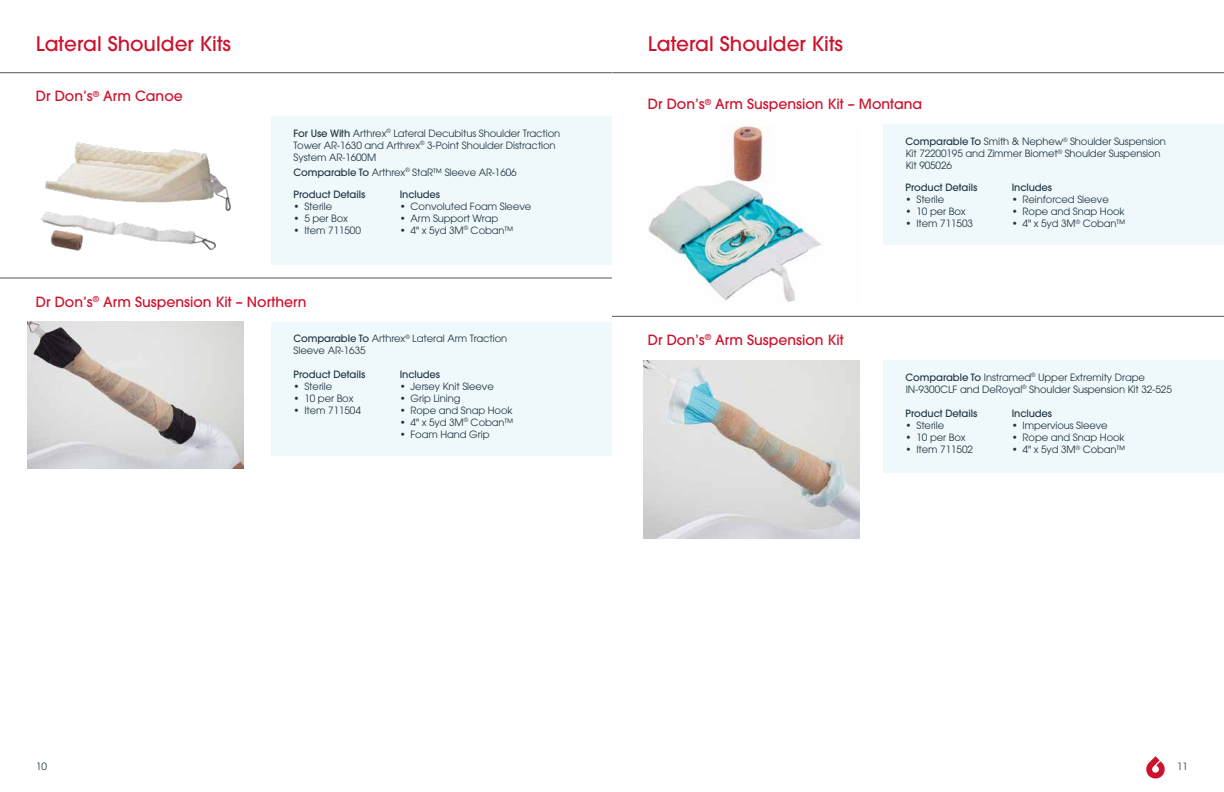
<style>
.page{position:relative;width:1224px;height:792px;background:#fff}
.page>*{position:absolute;margin:0;border:0;box-sizing:border-box;transform-origin:0 0}
.t1{font:500 20px "ITC Avant Garde Pro";color:#cd122d}
.t2{font:500 14px "ITC Avant Garde Pro";color:#cd122d}
.t3{font:10px/12px "ITC Avant Garde Pro";letter-spacing:-.01em;color:#243746}
.t4{font:500 10px "ITC Avant Garde Pro";letter-spacing:-.01em;color:#243746}
.s1{font-weight:500}
</style>
<div class="page">
<svg style="left:1146px;top:756px;width:19px;height:23px"></svg>
<img style="left:648px;top:126px;width:174px;height:176px">
<div style="left:883px;top:124px;width:341px;height:121px;background:#eff9fb"></div>
<hr style="left:612px;top:316px;width:612px;height:1px;background:#52575a">
<div style="left:883px;top:360px;width:341px;height:113px;background:#eff9fb"></div>
<img style="left:643px;top:361px;width:216px;height:177px">
<hr style="left:0;top:72px;width:612px;height:1px;background:#52575a">
<hr style="left:612px;top:72px;width:612px;height:1px;background:#52575a">
<hr style="left:0;top:278px;width:612px;height:1px;background:#52575a">
<div style="left:271px;top:116px;width:341px;height:149px;background:#eff9fb"></div>
<div style="left:271px;top:322px;width:341px;height:133px;background:#eff9fb"></div>
<img style="left:40px;top:142px;width:191px;height:109px">
<img style="left:28px;top:322px;width:216px;height:147px">
<h1 class="t1" style="left:36px;top:31px;width:197px">Lateral Shoulder Kits</h1>
<h2 class="t2" style="left:36px;top:87px;width:148px">Dr Don’s<sup>®</sup> Arm Canoe</h2>
<p class="t3" style="left:294px;top:127px;width:268px"><span class="s1">For Use With</span> Arthrex<sup>®</sup> Lateral Decubitus Shoulder Traction<br>Tower AR-1630 and Arthrex<sup>®</sup> 3-Point Shoulder Distraction<br>System AR-1600M</p>
<p class="t3" style="left:294px;top:166px;width:225px"><span class="s1">Comparable To</span> Arthrex<sup>®</sup> StaR™ Sleeve AR-1606</p>
<p class="t4" style="left:294px;top:187px;width:73px">Product Details</p>
<p class="t3" style="left:294px;top:200px;width:40px">• Sterile</p>
<p class="t3" style="left:294px;top:212px;width:56px">• 5 per Box</p>
<p class="t3" style="left:294px;top:224px;width:69px">• Item 711500</p>
<p class="t4" style="left:400px;top:187px;width:42px">Includes</p>
<p class="t3" style="left:400px;top:200px;width:133px">• Convoluted Foam Sleeve</p>
<p class="t3" style="left:400px;top:212px;width:100px">• Arm Support Wrap</p>
<p class="t3" style="left:400px;top:224px;width:115px">• 4" x 5yd 3M<sup>®</sup> Coban™</p>
<h2 class="t2" style="left:36px;top:293px;width:272px">Dr Don’s<sup>®</sup> Arm Suspension Kit – Northern</h2>
<p class="t3" style="left:294px;top:333px;width:215px"><span class="s1">Comparable To</span> Arthrex<sup>®</sup> Lateral Arm Traction<br>Sleeve AR-1635</p>
<p class="t4" style="left:294px;top:367px;width:73px">Product Details</p>
<p class="t3" style="left:294px;top:380px;width:40px">• Sterile</p>
<p class="t3" style="left:294px;top:392px;width:61px">• 10 per Box</p>
<p class="t3" style="left:294px;top:404px;width:69px">• Item 711504</p>
<p class="t4" style="left:400px;top:367px;width:42px">Includes</p>
<p class="t3" style="left:400px;top:380px;width:96px">• Jersey Knit Sleeve</p>
<p class="t3" style="left:400px;top:392px;width:62px">• Grip Lining</p>
<p class="t3" style="left:400px;top:404px;width:114px">• Rope and Snap Hook</p>
<p class="t3" style="left:400px;top:416px;width:115px">• 4" x 5yd 3M<sup>®</sup> Coban™</p>
<p class="t3" style="left:400px;top:428px;width:91px">• Foam Hand Grip</p>
<h1 class="t1" style="left:648px;top:31px;width:197px">Lateral Shoulder Kits</h1>
<h2 class="t2" style="left:648px;top:95px;width:276px">Dr Don’s<sup>®</sup> Arm Suspension Kit – Montana</h2>
<p class="t3" style="left:906px;top:135px;width:262px"><span class="s1">Comparable To</span> Smith &amp; Nephew<sup>®</sup> Shoulder Suspension<br>Kit 72200195 and Zimmer Biomet<sup>®</sup> Shoulder Suspension<br>Kit 905026</p>
<h2 class="t2" style="left:648px;top:331px;width:197px">Dr Don’s<sup>®</sup> Arm Suspension Kit</h2>
<p class="t4" style="left:906px;top:181px;width:73px">Product Details</p>
<p class="t3" style="left:906px;top:193px;width:40px">• Sterile</p>
<p class="t3" style="left:906px;top:205px;width:61px">• 10 per Box</p>
<p class="t3" style="left:906px;top:217px;width:69px">• Item 711503</p>
<p class="t4" style="left:1012px;top:181px;width:42px">Includes</p>
<p class="t3" style="left:1012px;top:193px;width:99px">• Reinforced Sleeve</p>
<p class="t3" style="left:1012px;top:205px;width:114px">• Rope and Snap Hook</p>
<p class="t3" style="left:1012px;top:217px;width:115px">• 4" x 5yd 3M<sup>®</sup> Coban™</p>
<p class="t3" style="left:906px;top:371px;width:268px"><span class="s1">Comparable To</span> Instramed<sup>®</sup> Upper Extremity Drape<br>IN-9300CLF and DeRoyal<sup>®</sup> Shoulder Suspension Kit 32-525</p>
<p class="t4" style="left:906px;top:407px;width:73px">Product Details</p>
<p class="t3" style="left:906px;top:419px;width:40px">• Sterile</p>
<p class="t3" style="left:906px;top:431px;width:61px">• 10 per Box</p>
<p class="t3" style="left:906px;top:443px;width:69px">• Item 711502</p>
<p class="t4" style="left:1012px;top:407px;width:42px">Includes</p>
<p class="t3" style="left:1012px;top:419px;width:98px">• Impervious Sleeve</p>
<p class="t3" style="left:1012px;top:431px;width:114px">• Rope and Snap Hook</p>
<p class="t3" style="left:1012px;top:443px;width:115px">• 4" x 5yd 3M<sup>®</sup> Coban™</p>
<p class="t3" style="left:36px;top:760px;width:12px">10</p>
<p class="t3" style="left:1177px;top:760px;width:12px">11</p>
</div>
